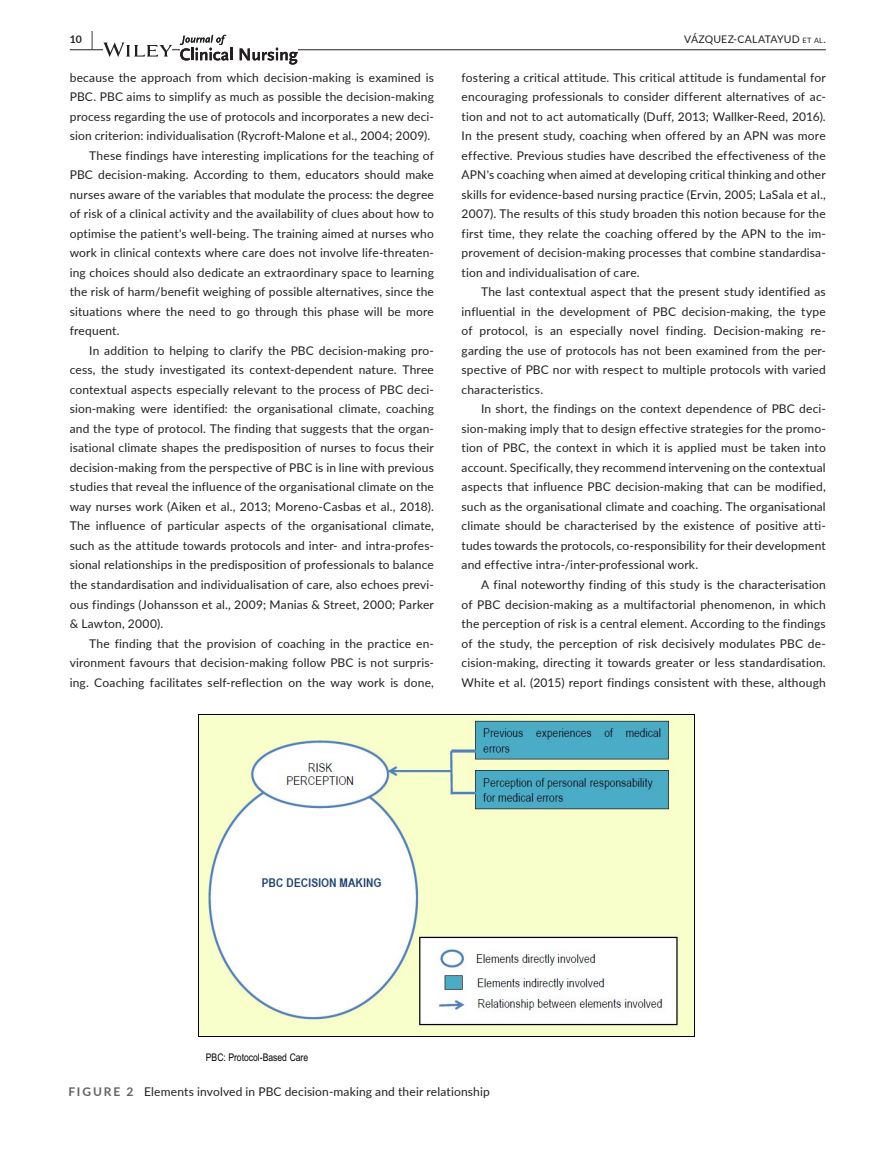
<style>
.page{position:relative;width:893px;height:1174px;background:#fff}
.page>*{position:absolute;margin:0;border:0;box-sizing:border-box;transform-origin:0 0}
.t1{font:12px/19.5px "Lato";letter-spacing:.015em;color:#231f20;text-align:justify}
.t2{font:10.5px "Lato";letter-spacing:.02em;color:#231f20}
.t3{font:10.5px "Arial Narrow";letter-spacing:-.005em;color:#000}
.t4{font:700 10.5px "Lato";color:#231f20}
.s1{font-size:19.5px}
.s2{font-size:7.35px}
.s3{font-weight:700;color:#636366}
</style>
<div class="page">
<hr style="left:70px;top:49px;width:756px;height:1px;background:#231f20">
<svg style="left:103px;top:43px;width:69px;height:14px"></svg>
<div style="left:180px;top:35px;width:118px;height:30px;background:#fff"></div>
<svg style="left:180px;top:35px;width:52px;height:25px"></svg>
<svg style="left:240px;top:48px;width:58px;height:17px"></svg>
<img style="left:199px;top:715px;width:496px;height:321px">
<hr style="left:198px;top:714px;width:497px;height:1px;background:#000">
<hr style="left:198px;top:714px;width:1px;height:322px;background:#000">
<hr style="left:695px;top:714px;width:1px;height:322px;background:#000">
<hr style="left:198px;top:1036px;width:497px;height:1px;background:#000">
<p class="t4" style="left:70px;top:31px;width:25px">10 <span class="s1">|</span></p>
<p class="t2" style="left:684px;top:32px;width:143px">VÁZQUEZ-CALATAYUD <span class="s2">et al</span> .</p>
<p class="t1" style="left:70px;top:67px;width:366px">because the approach from which decision-making is examined is</p>
<p class="t1" style="left:70px;top:87px;width:366px">PBC. PBC aims to simplify as much as possible the decision-making</p>
<p class="t1" style="left:70px;top:106px;width:366px">process regarding the use of protocols and incorporates a new deci-</p>
<p class="t1" style="left:70px;top:126px;width:362px">sion criterion: individualisation (Rycroft-Malone et al., 2004; 2009).</p>
<p class="t1" style="left:89px;top:145px;width:346px">These findings have interesting implications for the teaching of</p>
<p class="t1" style="left:70px;top:165px;width:366px">PBC decision-making. According to them, educators should make</p>
<p class="t1" style="left:70px;top:184px;width:366px">nurses aware of the variables that modulate the process: the degree</p>
<p class="t1" style="left:70px;top:204px;width:366px">of risk of a clinical activity and the availability of clues about how to</p>
<p class="t1" style="left:70px;top:223px;width:366px">optimise the patient's well-being. The training aimed at nurses who</p>
<p class="t1" style="left:70px;top:243px;width:366px">work in clinical contexts where care does not involve life-threaten-</p>
<p class="t1" style="left:70px;top:262px;width:366px">ing choices should also dedicate an extraordinary space to learning</p>
<p class="t1" style="left:70px;top:282px;width:366px">the risk of harm/benefit weighing of possible alternatives, since the</p>
<p class="t1" style="left:70px;top:301px;width:366px">situations where the need to go through this phase will be more</p>
<p class="t1" style="left:70px;top:321px;width:52px">frequent.</p>
<p class="t1" style="left:89px;top:340px;width:346px">In addition to helping to clarify the PBC decision-making pro-</p>
<p class="t1" style="left:70px;top:360px;width:366px">cess, the study investigated its context-dependent nature. Three</p>
<p class="t1" style="left:70px;top:379px;width:366px">contextual aspects especially relevant to the process of PBC deci-</p>
<p class="t1" style="left:70px;top:399px;width:366px">sion-making were identified: the organisational climate, coaching</p>
<p class="t1" style="left:70px;top:418px;width:366px">and the type of protocol. The finding that suggests that the organ-</p>
<p class="t1" style="left:70px;top:438px;width:366px">isational climate shapes the predisposition of nurses to focus their</p>
<p class="t1" style="left:70px;top:457px;width:366px">decision-making from the perspective of PBC is in line with previous</p>
<p class="t1" style="left:70px;top:477px;width:366px">studies that reveal the influence of the organisational climate on the</p>
<p class="t1" style="left:70px;top:496px;width:366px">way nurses work (Aiken et al., 2013; Moreno-Casbas et al., 2018).</p>
<p class="t1" style="left:70px;top:516px;width:366px">The influence of particular aspects of the organisational climate,</p>
<p class="t1" style="left:70px;top:535px;width:366px">such as the attitude towards protocols and inter- and intra-profes-</p>
<p class="t1" style="left:70px;top:555px;width:366px">sional relationships in the predisposition of professionals to balance</p>
<p class="t1" style="left:70px;top:574px;width:366px">the standardisation and individualisation of care, also echoes previ-</p>
<p class="t1" style="left:70px;top:594px;width:366px">ous findings (Johansson et al., 2009; Manias &amp; Street, 2000; Parker</p>
<p class="t1" style="left:70px;top:613px;width:95px">&amp; Lawton, 2000).</p>
<p class="t1" style="left:89px;top:633px;width:346px">The finding that the provision of coaching in the practice en-</p>
<p class="t1" style="left:70px;top:652px;width:366px">vironment favours that decision-making follow PBC is not surpris-</p>
<p class="t1" style="left:70px;top:672px;width:366px">ing. Coaching facilitates self-reflection on the way work is done,</p>
<p class="t1" style="left:462px;top:67px;width:366px">fostering a critical attitude. This critical attitude is fundamental for encouraging professionals to consider different alternatives of ac&shy;tion and not to act automatically (Duff, 2013; Wallker-Reed, 2016).<br>In the present study, coaching when offered by an APN was more effective. Previous studies have described the effectiveness of the APN's coaching when aimed at developing critical thinking and other skills for evidence-based nursing practice (Ervin, 2005; LaSala et al., 2007). The results of this study broaden this notion because for the first time, they relate the coaching offered by the APN to the im&shy;provement of decision-making processes that combine standardisa&shy;tion and individualisation of care.</p>
<p class="t1" style="left:462px;top:282px;width:366px;text-indent:20px">The last contextual aspect that the present study identified as influential in the development of PBC decision-making, the type of protocol, is an especially novel finding. Decision-making re&shy;garding the use of protocols has not been examined from the per&shy;spective of PBC nor with respect to multiple protocols with varied characteristics.</p>
<p class="t1" style="left:462px;top:399px;width:366px;text-indent:20px">In short, the findings on the context dependence of PBC deci&shy;sion-making imply that to design effective strategies for the promo&shy;tion of PBC, the context in which it is applied must be taken into account. Specifically, they recommend intervening on the contextual aspects that influence PBC decision-making that can be modified, such as the organisational climate and coaching. The organisational climate should be characterised by the existence of positive atti&shy;tudes towards the protocols, co-responsibility for their development and effective intra-/inter-professional work.</p>
<p class="t1" style="left:462px;top:574px;width:366px;text-indent:20px">A final noteworthy finding of this study is the characterisation of PBC decision-making as a multifactorial phenomenon, in which the perception of risk is a central element. According to the findings of the study, the perception of risk decisively modulates PBC de&shy;cision-making, directing it towards greater or less standardisation.<br>White et al. (2015) report findings consistent with these, although</p>
<p class="t3" style="left:206px;top:1049px;width:104px">PBC: Protocol-Based Care</p>
<p class="t1" style="left:68px;top:1081px;width:423px"><span class="s3">FIGURE 2</span> Elements involved in PBC decision-making and their relationship</p>
</div>
